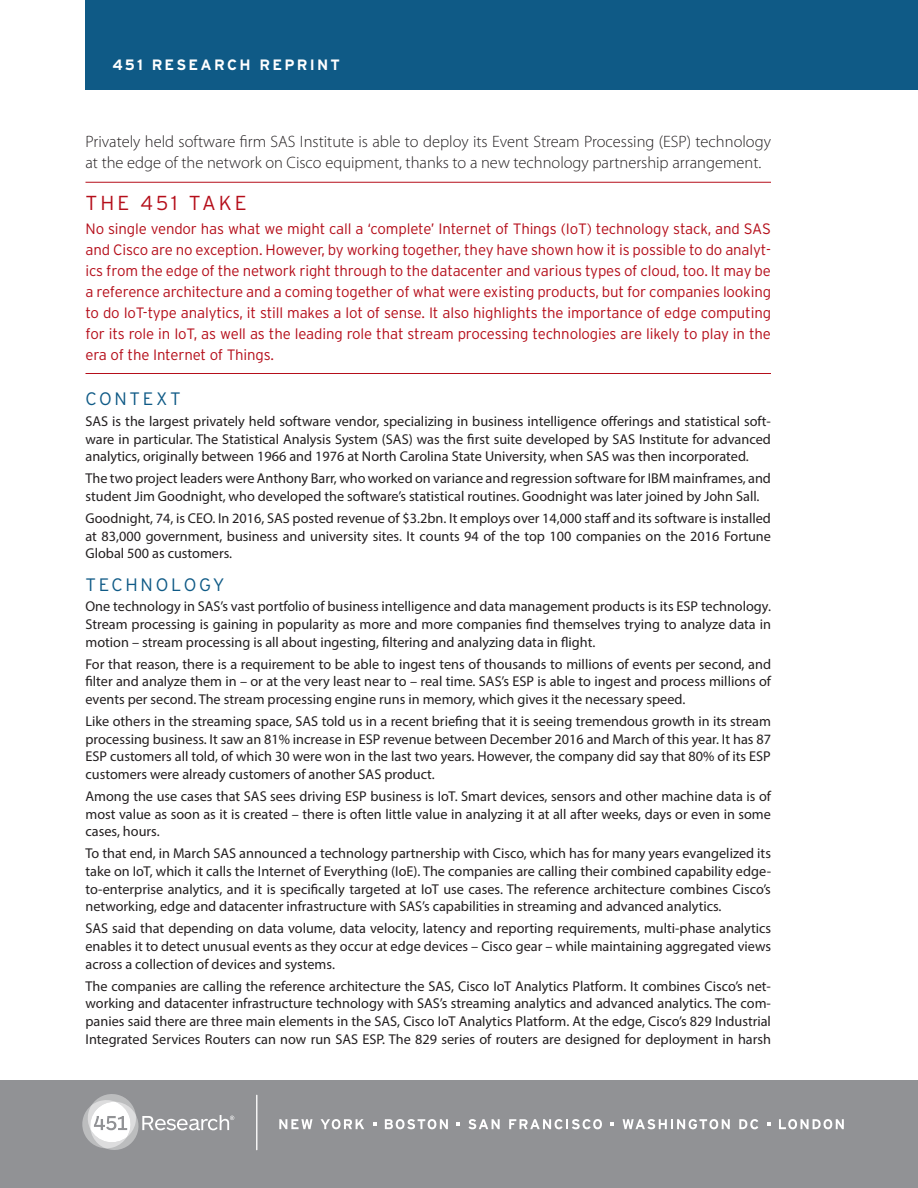
<style>
.page{position:relative;width:918px;height:1188px;background:#fff}
.page>*{position:absolute;margin:0;border:0;box-sizing:border-box;transform-origin:0 0}
._451_Take_Header{font:300 20.25px "Interstate";letter-spacing:.15em;color:#b50e1a}
.Hed_30_Shorter{font:300 18px "Interstate";letter-spacing:.15em;color:#0f5a86}
.Intro_Body{font:300 16.5px/21px "Myriad Pro";color:#231f20}
._451_Take_Body{font:300 15px/21px "Interstate";letter-spacing:-.01em;color:#b50e1a;text-align:justify}
.Header{font:700 15px "Interstate";letter-spacing:.15em;color:#fff}
.Myriad_Body{font:14.25px/17.7px "Myriad Pro";color:#231f20;text-align:justify}
</style>
<div class="page">
<hr style="left:86px;top:182px;width:685px;height:1px;background:#b50e1a">
<hr style="left:86px;top:373px;width:685px;height:1px;background:#b50e1a">
<div style="left:0;top:1080px;width:918px;height:108px;background:#919295"></div>
<hr style="left:256px;top:1095px;width:1px;height:55px;background:#fff">
<svg style="left:82px;top:1094px;width:152px;height:56px"></svg>
<svg style="left:279px;top:1119px;width:34px;height:10px"></svg>
<svg style="left:321px;top:1119px;width:43px;height:10px"></svg>
<svg style="left:385px;top:1119px;width:63px;height:10px"></svg>
<svg style="left:468px;top:1119px;width:32px;height:10px"></svg>
<svg style="left:509px;top:1119px;width:93px;height:10px"></svg>
<svg style="left:623px;top:1119px;width:107px;height:10px"></svg>
<svg style="left:739px;top:1119px;width:19px;height:10px"></svg>
<svg style="left:779px;top:1119px;width:65px;height:10px"></svg>
<svg style="left:373px;top:1122px;width:3px;height:4px"></svg>
<svg style="left:456px;top:1122px;width:4px;height:4px"></svg>
<svg style="left:611px;top:1122px;width:3px;height:4px"></svg>
<svg style="left:767px;top:1122px;width:3px;height:4px"></svg>
<div style="left:86px;top:0;width:832px;height:90px;background:#0f5a86"></div>
<p class="Header" style="left:112px;top:55px;width:229px">451 RESEARCH REPRINT</p>
<p class="Intro_Body" style="left:86px;top:131px;width:687px">Privately held software firm SAS Institute is able to deploy its Event Stream Processing (ESP) technology at the edge of the network on Cisco equipment, thanks to a new technology partnership arrangement.</p>
<p class="_451_Take_Header" style="left:86px;top:190px;width:163px">THE 451 TAKE</p>
<p class="_451_Take_Body" style="left:86px;top:218px;width:687px">No single vendor has what we might call a ‘complete’ Internet of Things (IoT) technology stack, and SAS and Cisco are no exception. However, by working together, they have shown how it is possible to do analyt&shy;ics from the edge of the network right through to the datacenter and various types of cloud, too. It may be a reference architecture and a coming together of what were existing products, but for companies looking to do IoT-type analytics, it still makes a lot of sense. It also highlights the importance of edge computing for its role in IoT, as well as the leading role that stream processing technologies are likely to play in the era of the Internet of Things.</p>
<p class="Hed_30_Shorter" style="left:86px;top:388px;width:97px">CONTEXT</p>
<p class="Myriad_Body" style="left:86px;top:412px;width:687px">SAS is the largest privately held software vendor, specializing in business intelligence offerings and statistical soft&shy;ware in particular. The Statistical Analysis System (SAS) was the first suite developed by SAS Institute for advanced analytics, originally between 1966 and 1976 at North Carolina State University, when SAS was then incorporated.</p>
<p class="Myriad_Body" style="left:86px;top:470px;width:687px">The two project leaders were Anthony Barr, who worked on variance and regression software for IBM mainframes, and student Jim Goodnight, who developed the software’s statistical routines. Goodnight was later joined by John Sall.</p>
<p class="Myriad_Body" style="left:86px;top:509px;width:687px">Goodnight, 74, is CEO. In 2016, SAS posted revenue of $3.2bn. It employs over 14,000 staff and its software is installed at 83,000 government, business and university sites. It counts 94 of the top 100 companies on the 2016 Fortune Global 500 as customers.</p>
<p class="Hed_30_Shorter" style="left:86px;top:573px;width:141px">TECHNOLOGY</p>
<p class="Myriad_Body" style="left:86px;top:597px;width:687px">One technology in SAS’s vast portfolio of business intelligence and data management products is its ESP technology.<br>Stream processing is gaining in popularity as more and more companies find themselves trying to analyze data in motion – stream processing is all about ingesting, filtering and analyzing data in flight.</p>
<p class="Myriad_Body" style="left:86px;top:655px;width:687px">For that reason, there is a requirement to be able to ingest tens of thousands to millions of events per second, and filter and analyze them in – or at the very least near to – real time. SAS’s ESP is able to ingest and process millions of events per second. The stream processing engine runs in memory, which gives it the necessary speed.</p>
<p class="Myriad_Body" style="left:86px;top:712px;width:687px">Like others in the streaming space, SAS told us in a recent briefing that it is seeing tremendous growth in its stream processing business. It saw an 81% increase in ESP revenue between December 2016 and March of this year. It has 87<br>ESP customers all told, of which 30 were won in the last two years. However, the company did say that 80% of its ESP customers were already customers of another SAS product.</p>
<p class="Myriad_Body" style="left:86px;top:787px;width:687px">Among the use cases that SAS sees driving ESP business is IoT. Smart devices, sensors and other machine data is of most value as soon as it is created – there is often little value in analyzing it at all after weeks, days or even in some cases, hours.</p>
<p class="Myriad_Body" style="left:86px;top:845px;width:687px">To that end, in March SAS announced a technology partnership with Cisco, which has for many years evangelized its take on IoT, which it calls the Internet of Everything (IoE). The companies are calling their combined capability edge&shy;to-enterprise analytics, and it is specifically targeted at IoT use cases. The reference architecture combines Cisco’s networking, edge and datacenter infrastructure with SAS’s capabilities in streaming and advanced analytics.</p>
<p class="Myriad_Body" style="left:86px;top:920px;width:687px">SAS said that depending on data volume, data velocity, latency and reporting requirements, multi-phase analytics enables it to detect unusual events as they occur at edge devices – Cisco gear – while maintaining aggregated views across a collection of devices and systems.</p>
<p class="Myriad_Body" style="left:86px;top:977px;width:687px">The companies are calling the reference architecture the SAS, Cisco IoT Analytics Platform. It combines Cisco’s net&shy;working and datacenter infrastructure technology with SAS’s streaming analytics and advanced analytics. The com&shy;panies said there are three main elements in the SAS, Cisco IoT Analytics Platform. At the edge, Cisco’s 829 Industrial Integrated Services Routers can now run SAS ESP. The 829 series of routers are designed for deployment in harsh</p>
</div>
